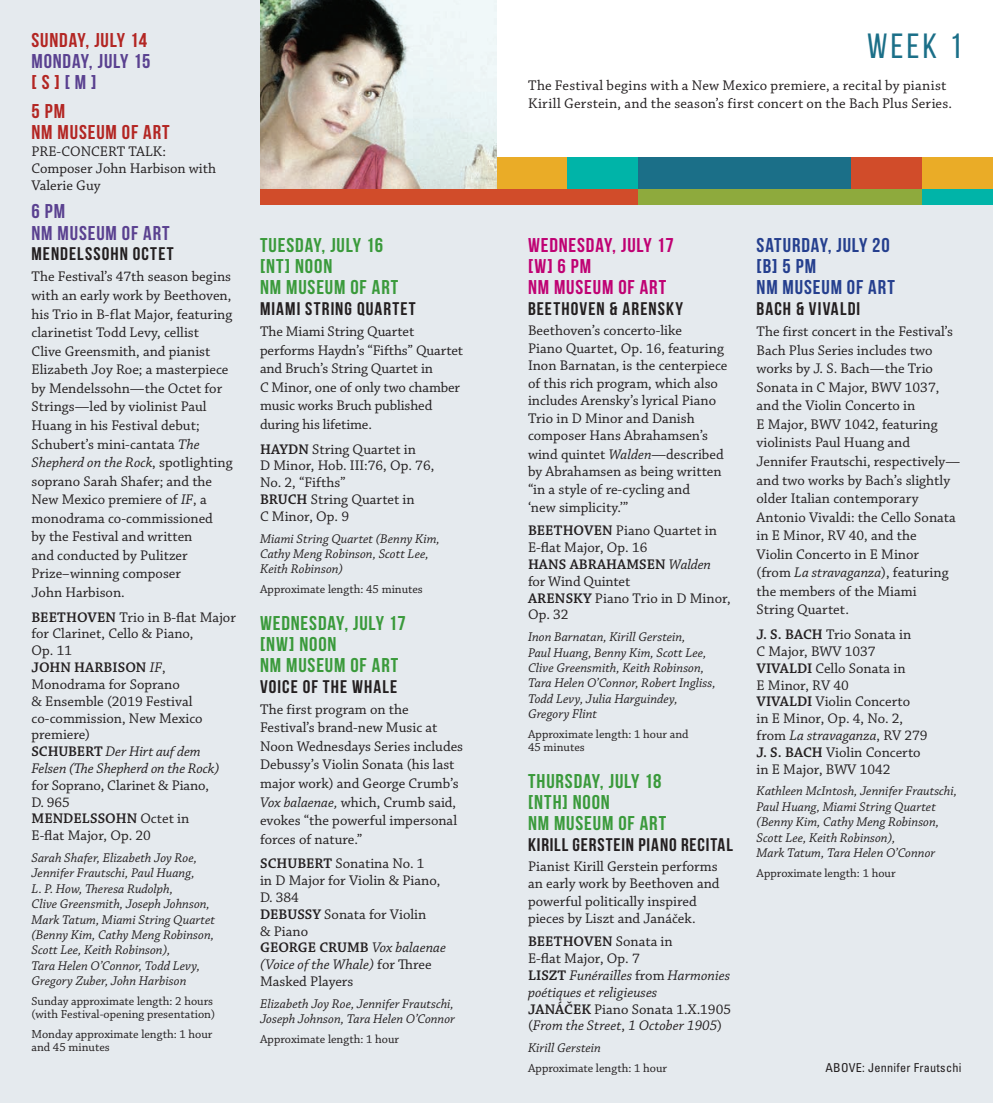
<style>
.page{position:relative;width:993px;height:1103px;background:#fff}
.page>*{position:absolute;margin:0;border:0;box-sizing:border-box;transform-origin:0 0}
.t1{font:35px "Bebas Neue";color:#1b6f88}
.t2{font:700 19.95px/21px "Bebas Neue";letter-spacing:.04em;color:#3a9a3b;scale:1.05 1}
.t3{font:700 19.95px/21px "Bebas Neue";letter-spacing:.04em;color:#5a4190;scale:1.05 1}
.t4{font:700 19.95px/21px "Bebas Neue";letter-spacing:.04em;color:#bf0173;scale:1.05 1}
.t5{font:700 19.95px/21px "Bebas Neue";letter-spacing:.04em;color:#253f8e;scale:1.05 1}
.t6{font:700 19.95px/21px "Bebas Neue";letter-spacing:.04em;color:#b32623;scale:1.05 1}
.t7{font:700 18.2px "Bebas Neue";letter-spacing:.055em;color:#231f20;scale:1.05 1}
.t8{font:14.7px/18.6px "Chaparral Pro";color:#231f20}
.t9{font:italic 14.7px/16.8px "Chaparral Pro";color:#231f20}
.t10{font:italic 13.3px/15.4px "Chaparral Pro";color:#231f20}
.t11{font:12.25px/13.3px "Chaparral Pro";color:#231f20}
.t12{font:condensed 12.25px "Univers LT Std";letter-spacing:.02em;color:#231f20}
.s1{color:#b32623}
.s2{font-style:italic}
.s3{font-weight:600}
.s4{font-weight:600;font-style:normal}
.s5{font-style:normal}
</style>
<div class="page">
<div style="left:0;top:0;width:496px;height:1102px;background:#e5eaee"></div>
<div style="left:496px;top:205px;width:496px;height:897px;background:#e5eaee"></div>
<div style="left:921px;top:158px;width:71px;height:31px;background:#eaac27"></div>
<div style="left:850px;top:158px;width:71px;height:31px;background:#d14c2a"></div>
<div style="left:638px;top:158px;width:212px;height:31px;background:#1b6f88"></div>
<div style="left:638px;top:189px;width:283px;height:16px;background:#8eaa3d"></div>
<div style="left:496px;top:189px;width:142px;height:16px;background:#d14c2a"></div>
<div style="left:567px;top:158px;width:71px;height:31px;background:#00b4a8"></div>
<div style="left:496px;top:158px;width:71px;height:31px;background:#eaac27"></div>
<div style="left:921px;top:189px;width:71px;height:16px;background:#00b4a8"></div>
<img style="left:260px;top:0;width:236px;height:189px">
<div style="left:260px;top:189px;width:236px;height:16px;background:#d14c2a"></div>
<h2 class="t6" style="left:32px;top:30px;width:112px">SUNDAY, JULY 14</h2>
<h2 class="t3" style="left:32px;top:51px;width:115px">MONDAY, JULY 15 <span class="s1">[ S ]</span> [ M ]</h2>
<h2 class="t6" style="left:32px;top:101px;width:133px">5 PM<br>NM MUSEUM OF ART</h2>
<p class="t8" style="left:32px;top:143px;width:186px;line-height:16.8px">PRE-CONCERT TALK:<br>Composer John Harbison with<br>Valerie Guy</p>
<h2 class="t3" style="left:32px;top:201px;width:133px">6 PM<br>NM MUSEUM OF ART</h2>
<p class="t7" style="left:32px;top:244px;width:137px">MENDELSSOHN OCTET</p>
<p class="t8" style="left:32px;top:268px;width:202px">The Festival’s 47th season begins with an early work by Beethoven, his Trio in B-flat Major, featuring clarinetist Todd Levy, cellist<br>Clive Greensmith, and pianist<br>Elizabeth Joy Roe; a masterpiece by Mendelssohn—the Octet for<br>Strings—led by violinist Paul<br>Huang in his Festival debut;<br>Schubert’s mini-cantata <span class="s2">The<br>Shepherd on the Rock</span>, spotlighting soprano Sarah Shafer; and the<br>New Mexico premiere of <span class="s2">IF</span>, a monodrama co-commissioned<br>by the Festival and written<br>and conducted by Pulitzer<br>Prize–winning composer<br>John Harbison.</p>
<p class="t8" style="left:32px;top:609px;width:206px;line-height:16.8px"><span class="s3">BEETHOVEN</span> Trio in B-flat Major for Clarinet, Cello &amp; Piano,<br>Op. 11<br><span class="s3">JOHN HARBISON</span> <span class="s2">IF</span>,<br>Monodrama for Soprano<br>&amp; Ensemble (2019 Festival co-commission, New Mexico premiere)<br><span class="s3">SCHUBERT</span> <span class="s2">Der Hirt auf dem<br>Felsen (The Shepherd on the Rock)</span></p>
<p class="t8" style="left:32px;top:777px;width:179px;line-height:16.8px">for Soprano, Clarinet &amp; Piano,<br>D. 965<br><span class="s3">MENDELSSOHN</span> Octet in<br>E-flat Major, Op. 20</p>
<p class="t10" style="left:32px;top:850px;width:185px">Sarah Shafer, Elizabeth Joy Roe,<br>Jennifer Frautschi, Paul Huang,<br>L. P. How, Theresa Rudolph,<br>Clive Greensmith, Joseph Johnson,<br>Mark Tatum, Miami String Quartet (Benny Kim, Cathy Meng Robinson,<br>Scott Lee, Keith Robinson),<br>Tara Helen O’Connor, Todd Levy,<br>Gregory Zuber, John Harbison</p>
<p class="t11" style="left:32px;top:994px;width:185px">Sunday approximate length: 2 hours (with Festival-opening presentation)</p>
<p class="t11" style="left:32px;top:1027px;width:182px">Monday approximate length: 1 hour and 45 minutes</p>
<h2 class="t2" style="left:260px;top:234px;width:133px">TUESDAY, JULY 16 [NT] NOON<br>NM MUSEUM OF ART</h2>
<p class="t7" style="left:260px;top:299px;width:150px">MIAMI STRING QUARTET</p>
<p class="t8" style="left:260px;top:323px;width:205px">The Miami String Quartet performs Haydn’s “Fifths” Quartet and Bruch’s String Quartet in<br>C Minor, one of only two chamber music works Bruch published during his lifetime.</p>
<p class="t8" style="left:260px;top:441px;width:176px;line-height:16.8px"><span class="s3">HAYDN</span> String Quartet in<br>D Minor, Hob. III:76, Op. 76,<br>No. 2, “Fifths”<br><span class="s3">BRUCH</span> String Quartet in<br>C Minor, Op. 9</p>
<p class="t10" style="left:260px;top:531px;width:181px">Miami String Quartet (Benny Kim,<br>Cathy Meng Robinson, Scott Lee,<br>Keith Robinson)</p>
<p class="t11" style="left:260px;top:583px;width:164px">Approximate length: 45 minutes</p>
<h2 class="t2" style="left:260px;top:612px;width:140px">WEDNESDAY, JULY 17 [NW] NOON<br>NM MUSEUM OF ART</h2>
<p class="t7" style="left:260px;top:676px;width:132px">VOICE OF THE WHALE</p>
<p class="t8" style="left:260px;top:700px;width:204px">The first program on the<br>Festival’s brand-new Music at<br>Noon Wednesdays Series includes<br>Debussy’s Violin Sonata (his last major work) and George Crumb’s<br><span class="s2">Vox balaenae,</span> which, Crumb said, evokes “the powerful impersonal forces of nature.”</p>
<p class="t8" style="left:260px;top:855px;width:187px;line-height:16.8px"><span class="s3">SCHUBERT</span> Sonatina No. 1<br>in D Major for Violin &amp; Piano,<br>D. 384<br><span class="s3">DEBUSSY</span> Sonata for Violin<br>&amp; Piano<br><span class="s3">GEORGE CRUMB</span> <span class="s2">Vox balaenae (Voice of the Whale)</span> for Three<br>Masked Players</p>
<p class="t10" style="left:260px;top:996px;width:196px">Elizabeth Joy Roe, Jennifer Frautschi,<br>Joseph Johnson, Tara Helen O’Connor</p>
<p class="t11" style="left:260px;top:1032px;width:141px">Approximate length: 1 hour</p>
<h1 class="t1" style="left:866px;top:27px;width:96px">WEEK 1</h1>
<p class="t8" style="left:528px;top:76px;width:425px">The Festival begins with a New Mexico premiere, a recital by pianist<br>Kirill Gerstein, and the season’s first concert on the Bach Plus Series.</p>
<h2 class="t4" style="left:528px;top:234px;width:140px">WEDNESDAY, JULY 17 [W] 6 PM<br>NM MUSEUM OF ART</h2>
<p class="t7" style="left:528px;top:299px;width:149px">BEETHOVEN &amp; ARENSKY</p>
<p class="t8" style="left:528px;top:322px;width:201px;line-height:17.7px">Beethoven’s concerto-like<br>Piano Quartet, Op. 16, featuring<br>Inon Barnatan, is the centerpiece of this rich program, which also includes Arensky’s lyrical Piano<br>Trio in D Minor and Danish composer Hans Abrahamsen’s wind quintet <span class="s2">Walden</span>—described by Abrahamsen as being written “in a style of re-cycling and<br>‘new simplicity.’”</p>
<p class="t8" style="left:528px;top:523px;width:204px;line-height:16.8px"><span class="s3">BEETHOVEN</span> Piano Quartet in<br>E-flat Major, Op. 16<br><span class="s3">HANS ABRAHAMSEN</span> <span class="s2">Walden </span>for Wind Quintet<br><span class="s3">ARENSKY</span> Piano Trio in D Minor,<br>Op. 32</p>
<p class="t10" style="left:528px;top:629px;width:189px">Inon Barnatan, Kirill Gerstein,<br>Paul Huang, Benny Kim, Scott Lee,<br>Clive Greensmith, Keith Robinson,<br>Tara Helen O’Connor, Robert Ingliss,<br>Todd Levy, Julia Harguindey,<br>Gregory Flint</p>
<p class="t11" style="left:528px;top:727px;width:162px">Approximate length: 1 hour and<br>45 minutes</p>
<h2 class="t2" style="left:528px;top:770px;width:133px">THURSDAY, JULY 18 [NTH] NOON<br>NM MUSEUM OF ART</h2>
<p class="t7" style="left:528px;top:834px;width:197px">KIRILL GERSTEIN PIANO RECITAL</p>
<p class="t8" style="left:528px;top:858px;width:193px;line-height:17.5px">Pianist Kirill Gerstein performs an early work by Beethoven and powerful politically inspired pieces by Liszt and Janáček.</p>
<p class="t9" style="left:528px;top:934px;width:204px"><span class="s4">BEETHOVEN</span> <span class="s5">Sonata in<br>E-flat Major, Op. 7<br></span><span class="s4">LISZT</span> Funérailles <span class="s5">from</span> Harmonies poétiques et religieuses<br><span class="s4">JANÁČEK</span> <span class="s5">Piano Sonata 1.X.1905 (</span>From the Street<span class="s5">,</span> 1 October 1905<span class="s5">)</span></p>
<p class="t10" style="left:528px;top:1040px;width:74px">Kirill Gerstein</p>
<p class="t11" style="left:528px;top:1061px;width:141px">Approximate length: 1 hour</p>
<h2 class="t5" style="left:756px;top:234px;width:133px">SATURDAY, JULY 20 [B] 5 PM<br>NM MUSEUM OF ART</h2>
<p class="t7" style="left:756px;top:299px;width:100px">BACH &amp; VIVALDI</p>
<p class="t8" style="left:756px;top:323px;width:205px">The first concert in the Festival’s<br>Bach Plus Series includes two works by J. S. Bach—the Trio<br>Sonata in C Major, BWV 1037, and the Violin Concerto in<br>E Major, BWV 1042, featuring violinists Paul Huang and<br>Jennifer Frautschi, respectively— and two works by Bach’s slightly older Italian contemporary<br>Antonio Vivaldi: the Cello Sonata in E Minor, RV 40, and the<br>Violin Concerto in E Minor<br>(from <span class="s2">La stravaganza</span>), featuring the members of the Miami<br>String Quartet.</p>
<p class="t8" style="left:756px;top:626px;width:173px;line-height:16.8px"><span class="s3">J. S. BACH</span> Trio Sonata in<br>C Major, BWV 1037<br><span class="s3">VIVALDI</span> Cello Sonata in<br>E Minor, RV 40<br><span class="s3">VIVALDI</span> Violin Concerto<br>in E Minor, Op. 4, No. 2, from <span class="s2">La stravaganza</span>, RV 279<br><span class="s3">J. S. BACH</span> Violin Concerto in E Major, BWV 1042</p>
<p class="t10" style="left:756px;top:784px;width:202px">Kathleen McIntosh, Jennifer Frautschi, Paul Huang, Miami String Quartet (Benny Kim, Cathy Meng Robinson, Scott Lee, Keith Robinson),<br>Mark Tatum, Tara Helen O’Connor</p>
<p class="t11" style="left:756px;top:866px;width:141px">Approximate length: 1 hour</p>
<p class="t12" style="left:825px;top:1060px;width:137px">ABOVE: Jennifer Frautschi</p>
</div>
